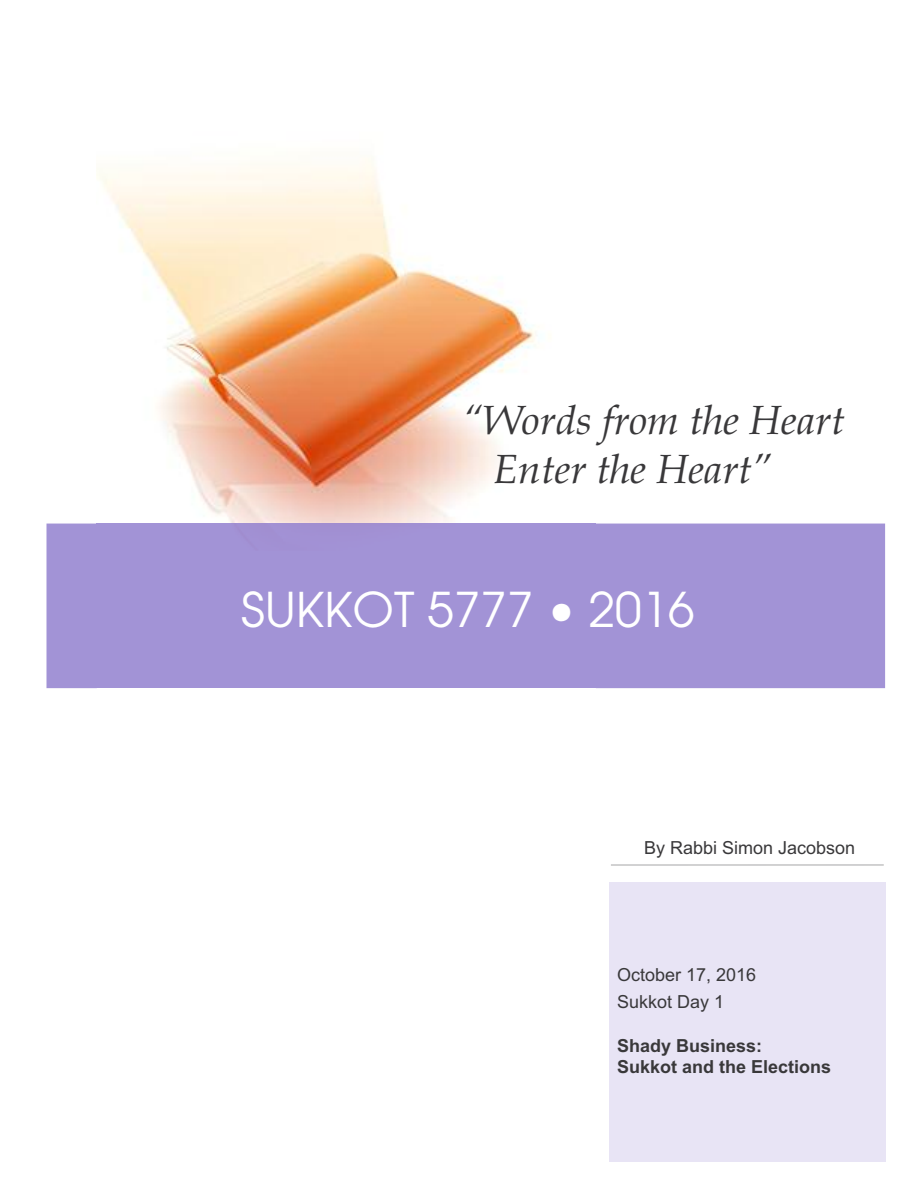
<style>
.page{position:relative;width:918px;height:1188px;background:#fff}
.page>*{position:absolute;margin:0;border:0;box-sizing:border-box;transform-origin:0 0}
.t1{font:47.7px "Avalon Plain";color:#fff}
.t2{font:italic 40.8px/49.2px "Book Antiqua";color:#39383a}
.t3{font:18px/27px "Arial";color:#39383a}
.t4{font:700 18px/21.6px "Arial";color:#39383a}
</style>
<div class="page">
<img style="left:97px;top:158px;width:499px;height:366px">
<hr style="left:611px;top:864px;width:273px;height:2px;background:#c3c3c4">
<div style="left:609px;top:882px;width:276px;height:280px;background:#e8e4f5"></div>
<div style="left:46px;top:524px;width:839px;height:164px;background:#a293d6"></div>
<div style="left:97px;top:660px;width:499px;height:28px;background:#a293d6"></div>
<div style="left:97px;top:524px;width:499px;height:136px;background:#a293d6"></div>
<h2 class="t2" style="left:493px;top:396px;width:353px;text-indent:-31px">“Words from the Heart<br>Enter the Heart”</h2>
<h1 class="t1" style="left:241px;top:583px;width:455px">SUKKOT 5777 • 2016</h1>
<p class="t3" style="left:644px;top:834px;width:213px">By Rabbi Simon Jacobson</p>
<p class="t3" style="left:617px;top:962px;width:141px">October 17, 2016<br>Sukkot Day 1</p>
<p class="t4" style="left:617px;top:1035px;width:216px">Shady Business:<br>Sukkot and the Elections</p>
</div>
